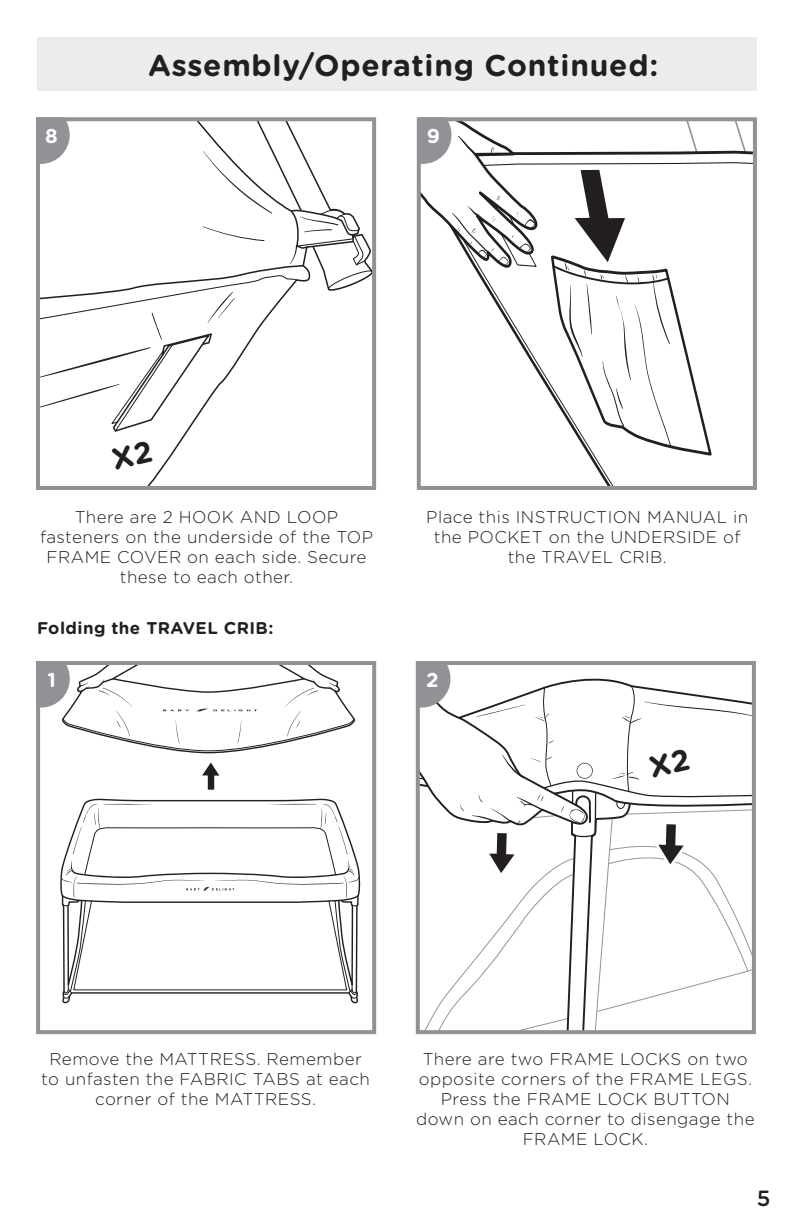
<style>
.page{position:relative;width:792px;height:1224px;background:#fff}
.page>*{position:absolute;margin:0;border:0;box-sizing:border-box;transform-origin:0 0}
.IB_Header{font:700 30px "Gotham Rounded";letter-spacing:.025em;color:#231f20}
.t1{font:500 22px "Gotham Rounded";color:#231f20}
.Numbers{font:700 20px "Gotham Rounded";color:#fff}
.t2{font:300 17px/20px "Gotham Rounded";letter-spacing:.025em;color:#231f20;text-align:center}
.t3{font:700 17px "Gotham Rounded";letter-spacing:.025em;color:#231f20}
</style>
<div class="page">
<div style="left:417px;top:117px;width:340px;height:373px;border:4px solid #919295"></div>
<svg style="left:152px;top:312px;width:10px;height:28px"></svg>
<svg style="left:41px;top:332px;width:172px;height:101px"></svg>
<div style="left:36px;top:117px;width:340px;height:373px;border:4px solid #919295"></div>
<svg style="left:36px;top:117px;width:338px;height:205px"></svg>
<svg style="left:418px;top:117px;width:337px;height:339px"></svg>
<svg style="left:60px;top:798px;width:301px;height:206px"></svg>
<svg style="left:61px;top:804px;width:299px;height:196px"></svg>
<div style="left:36px;top:661px;width:340px;height:373px;border:4px solid #919295"></div>
<svg style="left:36px;top:661px;width:319px;height:132px"></svg>
<div style="left:37px;top:37px;width:720px;height:54px;background:#ececee"></div>
<svg style="left:417px;top:661px;width:337px;height:371px"></svg>
<p class="IB_Header" style="left:148px;top:43px;width:512px">Assembly/Operating Continued:</p>
<p class="IB_Header" style="left:276px;top:43px;width:255px">Care &amp; Cleaning</p>
<p class="Numbers" style="left:45px;top:121px;width:14px">8</p>
<p class="Numbers" style="left:427px;top:121px;width:15px">9</p>
<p class="t2" style="left:40px;top:506px;width:335px">There are 2 HOOK AND LOOP fasteners on the underside of the TOP<br>FRAME COVER on each side. Secure these to each other.</p>
<p class="t2" style="left:426px;top:506px;width:323px">Place this INSTRUCTION MANUAL in the POCKET on the UNDERSIDE of the TRAVEL CRIB.</p>
<p class="t3" style="left:37px;top:615px;width:238px">Folding the TRAVEL CRIB:</p>
<p class="Numbers" style="left:47px;top:665px;width:10px">1</p>
<p class="Numbers" style="left:426px;top:665px;width:14px">2</p>
<p class="t2" style="left:41px;top:1048px;width:330px">Remove the MATTRESS. Remember to unfasten the FABRIC TABS at each corner of the MATTRESS.</p>
<p class="t2" style="left:416px;top:1048px;width:340px">There are two FRAME LOCKS on two opposite corners of the FRAME LEGS.<br>Press the FRAME LOCK BUTTON down on each corner to disengage the<br>FRAME LOCK.</p>
<p class="t1" style="left:757px;top:1183px;width:15px">5</p>
</div>
